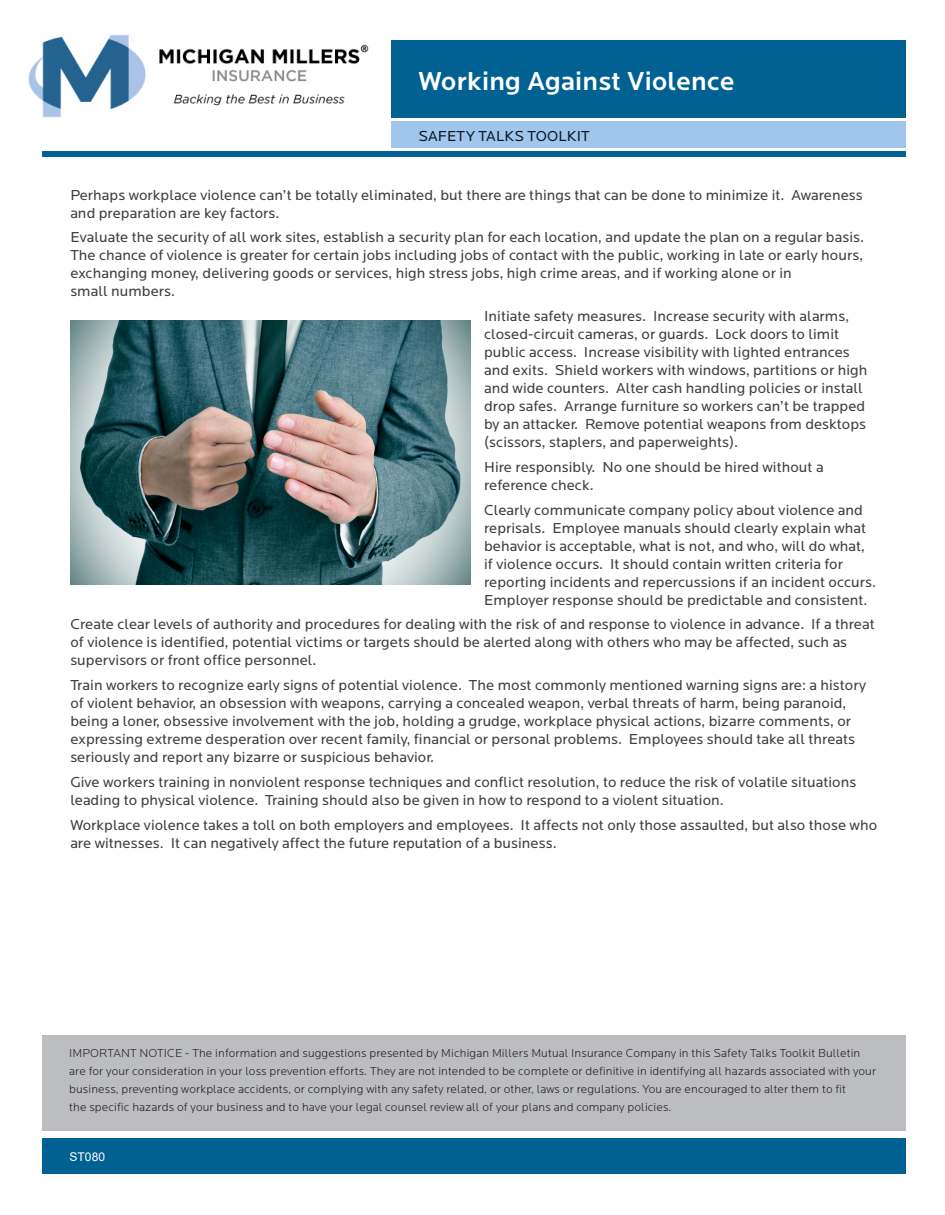
<style>
.page{position:relative;width:945px;height:1215px;background:#fff}
.page>*{position:absolute;margin:0;border:0;box-sizing:border-box;transform-origin:0 0}
.t1{font:500 27px "Locator";letter-spacing:.01em;color:#fff}
.t2{font:15px/18px "Locator";letter-spacing:.005em;color:#3e3e3f}
.t3{font:15px "Locator";letter-spacing:.01em;color:#0d1720}
.t4{font:300 12px/18px "Locator";letter-spacing:.01em;color:#231f20}
.t5{font:12px "Arial";color:#fff}
</style>
<div class="page">
<div style="left:42px;top:1139px;width:864px;height:35px;background:#006192"></div>
<div style="left:42px;top:152px;width:864px;height:5px;background:#006192"></div>
<div style="left:392px;top:40px;width:514px;height:78px;background:#006192"></div>
<div style="left:392px;top:122px;width:514px;height:26px;background:#a0c6ee"></div>
<div style="left:42px;top:1035px;width:864px;height:96px;background:#bcbdc0"></div>
<img style="left:71px;top:320px;width:400px;height:264px">
<img style="left:28px;top:35px;width:341px;height:83px">
<h1 class="t1" style="left:418px;top:65px;width:318px">Working Against Violence</h1>
<p class="t3" style="left:418px;top:128px;width:173px">SAFETY TALKS TOOLKIT</p>
<p class="t2" style="left:70px;top:186px;width:794px">Perhaps workplace violence can’t be totally eliminated, but there are things that can be done to minimize it. Awareness and preparation are key factors.</p>
<p class="t2" style="left:70px;top:229px;width:795px">Evaluate the security of all work sites, establish a security plan for each location, and update the plan on a regular basis.<br>The chance of violence is greater for certain jobs including jobs of contact with the public, working in late or early hours, exchanging money, delivering goods or services, high stress jobs, high crime areas, and if working alone or in<br>small numbers.</p>
<p class="t2" style="left:484px;top:308px;width:385px">Initiate safety measures. Increase security with alarms, closed-circuit cameras, or guards. Lock doors to limit public access. Increase visibility with lighted entrances and exits. Shield workers with windows, partitions or high and wide counters. Alter cash handling policies or install drop safes. Arrange furniture so workers can’t be trapped by an attacker. Remove potential weapons from desktops (scissors, staplers, and paperweights).</p>
<p class="t2" style="left:484px;top:458px;width:341px">Hire responsibly. No one should be hired without a reference check.</p>
<p class="t2" style="left:484px;top:501px;width:394px">Clearly communicate company policy about violence and reprisals. Employee manuals should clearly explain what behavior is acceptable, what is not, and who, will do what, if violence occurs. It should contain written criteria for reporting incidents and repercussions if an incident occurs.<br>Employer response should be predictable and consistent.</p>
<p class="t2" style="left:70px;top:616px;width:806px">Create clear levels of authority and procedures for dealing with the risk of and response to violence in advance. If a threat of violence is identified, potential victims or targets should be alerted along with others who may be affected, such as supervisors or front office personnel.</p>
<p class="t2" style="left:70px;top:677px;width:797px">Train workers to recognize early signs of potential violence. The most commonly mentioned warning signs are: a history of violent behavior, an obsession with weapons, carrying a concealed weapon, verbal threats of harm, being paranoid, being a loner, obsessive involvement with the job, holding a grudge, workplace physical actions, bizarre comments, or expressing extreme desperation over recent family, financial or personal problems. Employees should take all threats seriously and report any bizarre or suspicious behavior.</p>
<p class="t2" style="left:70px;top:773px;width:787px">Give workers training in nonviolent response techniques and conflict resolution, to reduce the risk of volatile situations leading to physical violence. Training should also be given in how to respond to a violent situation.</p>
<p class="t2" style="left:70px;top:816px;width:808px">Workplace violence takes a toll on both employers and employees. It affects not only those assaulted, but also those who are witnesses. It can negatively affect the future reputation of a business.</p>
<p class="t4" style="left:69px;top:1044px;width:808px">IMPORTANT NOTICE - The information and suggestions presented by Michigan Millers Mutual Insurance Company in this Safety Talks Toolkit Bulletin are for your consideration in your loss prevention efforts. They are not intended to be complete or definitive in identifying all hazards associated with your business, preventing workplace accidents, or complying with any safety related, or other, laws or regulations. You are encouraged to alter them to fit<br>the specific hazards of your business and to have your legal counsel review all of your plans and company policies.</p>
<p class="t5" style="left:70px;top:1148px;width:37px">ST080</p>
</div>
